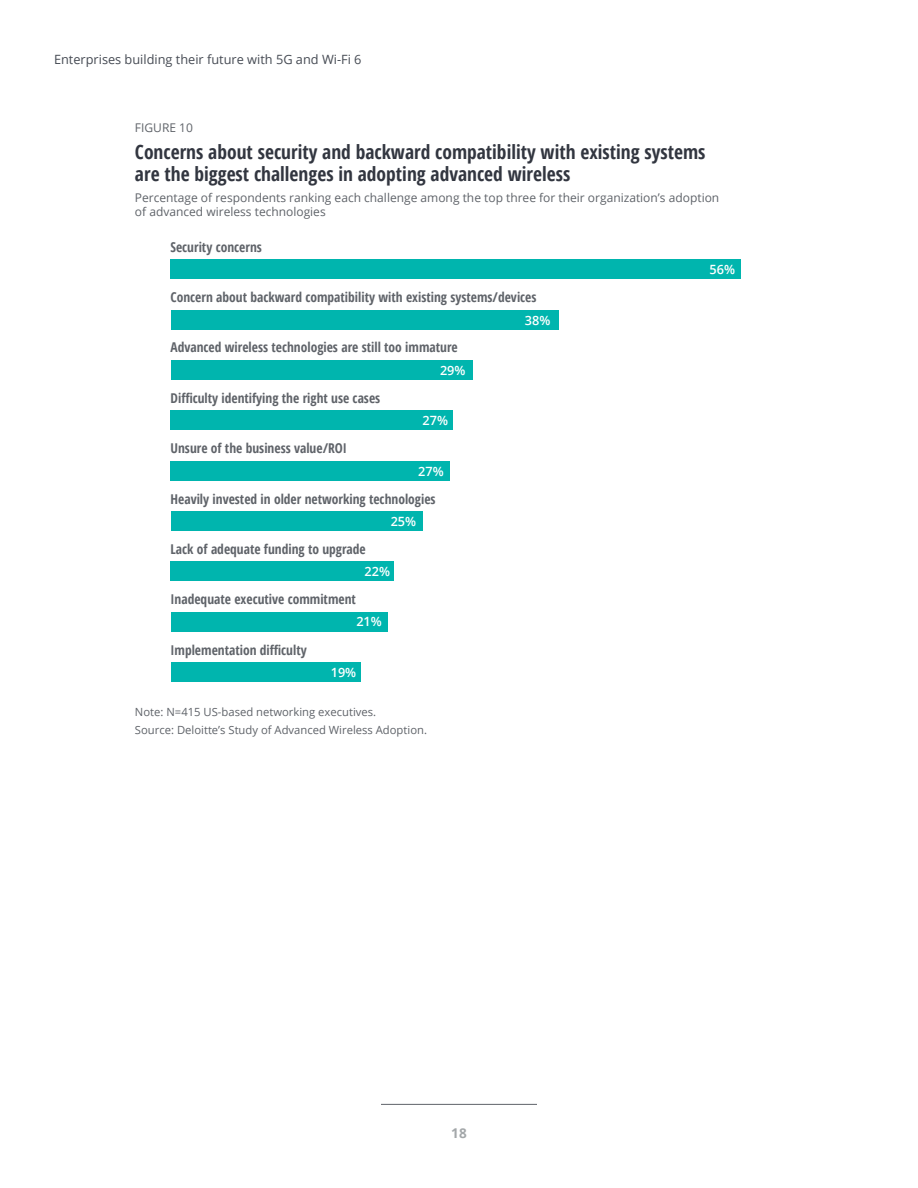
<style>
.page{position:relative;width:918px;height:1188px;background:#fff}
.page>*{position:absolute;margin:0;border:0;box-sizing:border-box;transform-origin:0 0}
.t1{font:700 19.5px/22.5px "Open Sans Condensed";color:#323640}
.t2{font:700 13.5px "Open Sans Condensed";color:#5f6369}
.t3{font:700 13.5px "Open Sans";color:#a3a7a9}
.t4{font:12.75px "Open Sans";color:#464b54}
.t5{font:600 12.75px "Open Sans";color:#fff}
.t6{font:12px/14.4px "Open Sans";color:#5f6369}
.t7{font:11.25px/18px "Open Sans";color:#5f6369}
</style>
<div class="page">
<hr style="left:381px;top:1104px;width:156px;height:1px;background:#5f6369">
<div style="left:171px;top:260px;width:570px;height:19px;background:#00b5ae"></div>
<div style="left:171px;top:310px;width:387px;height:19px;background:#00b5ae"></div>
<div style="left:171px;top:360px;width:302px;height:20px;background:#00b5ae"></div>
<div style="left:171px;top:411px;width:282px;height:19px;background:#00b5ae"></div>
<div style="left:171px;top:461px;width:279px;height:19px;background:#00b5ae"></div>
<div style="left:171px;top:511px;width:252px;height:20px;background:#00b5ae"></div>
<div style="left:171px;top:562px;width:223px;height:19px;background:#00b5ae"></div>
<div style="left:171px;top:612px;width:217px;height:19px;background:#00b5ae"></div>
<div style="left:171px;top:662px;width:190px;height:20px;background:#00b5ae"></div>
<p class="t4" style="left:54px;top:50px;width:309px">Enterprises building their future with 5G and Wi-Fi 6</p>
<p class="t6" style="left:135px;top:120px;width:59px">FIGURE 10</p>
<p class="t1" style="left:135px;top:140px;width:572px">Concerns about security and backward compatibility with existing systems are the biggest challenges in adopting advanced wireless</p>
<p class="t6" style="left:135px;top:190px;width:586px">Percentage of respondents ranking each challenge among the top three for their organization’s adoption of advanced wireless technologies</p>
<p class="t2" style="left:171px;top:237px;width:93px">Security concerns</p>
<p class="t2" style="left:171px;top:288px;width:368px">Concern about backward compatibility with existing systems/devices</p>
<p class="t2" style="left:171px;top:338px;width:289px">Advanced wireless technologies are still too immature</p>
<p class="t2" style="left:171px;top:388px;width:211px">Difficulty identifying the right use cases</p>
<p class="t2" style="left:171px;top:439px;width:178px">Unsure of the business value/ROI</p>
<p class="t5" style="left:710px;top:261px;width:27px">56%</p>
<p class="t5" style="left:525px;top:311px;width:27px">38%</p>
<p class="t5" style="left:440px;top:362px;width:27px">29%</p>
<p class="t5" style="left:423px;top:412px;width:27px">27%</p>
<p class="t5" style="left:418px;top:462px;width:27px">27%</p>
<p class="t2" style="left:171px;top:489px;width:267px">Heavily invested in older networking technologies</p>
<p class="t2" style="left:171px;top:540px;width:197px">Lack of adequate funding to upgrade</p>
<p class="t2" style="left:171px;top:590px;width:187px">Inadequate executive commitment</p>
<p class="t2" style="left:171px;top:640px;width:138px">Implementation difficulty</p>
<p class="t5" style="left:391px;top:513px;width:27px">25%</p>
<p class="t5" style="left:364px;top:563px;width:27px">22%</p>
<p class="t5" style="left:356px;top:613px;width:27px">21%</p>
<p class="t5" style="left:331px;top:663px;width:27px">19%</p>
<p class="t7" style="left:135px;top:703px;width:294px">Note: N=415 US-based networking executives.<br>Source: Deloitte’s Study of Advanced Wireless Adoption.</p>
<p class="t3" style="left:451px;top:1123px;width:17px">18</p>
</div>
